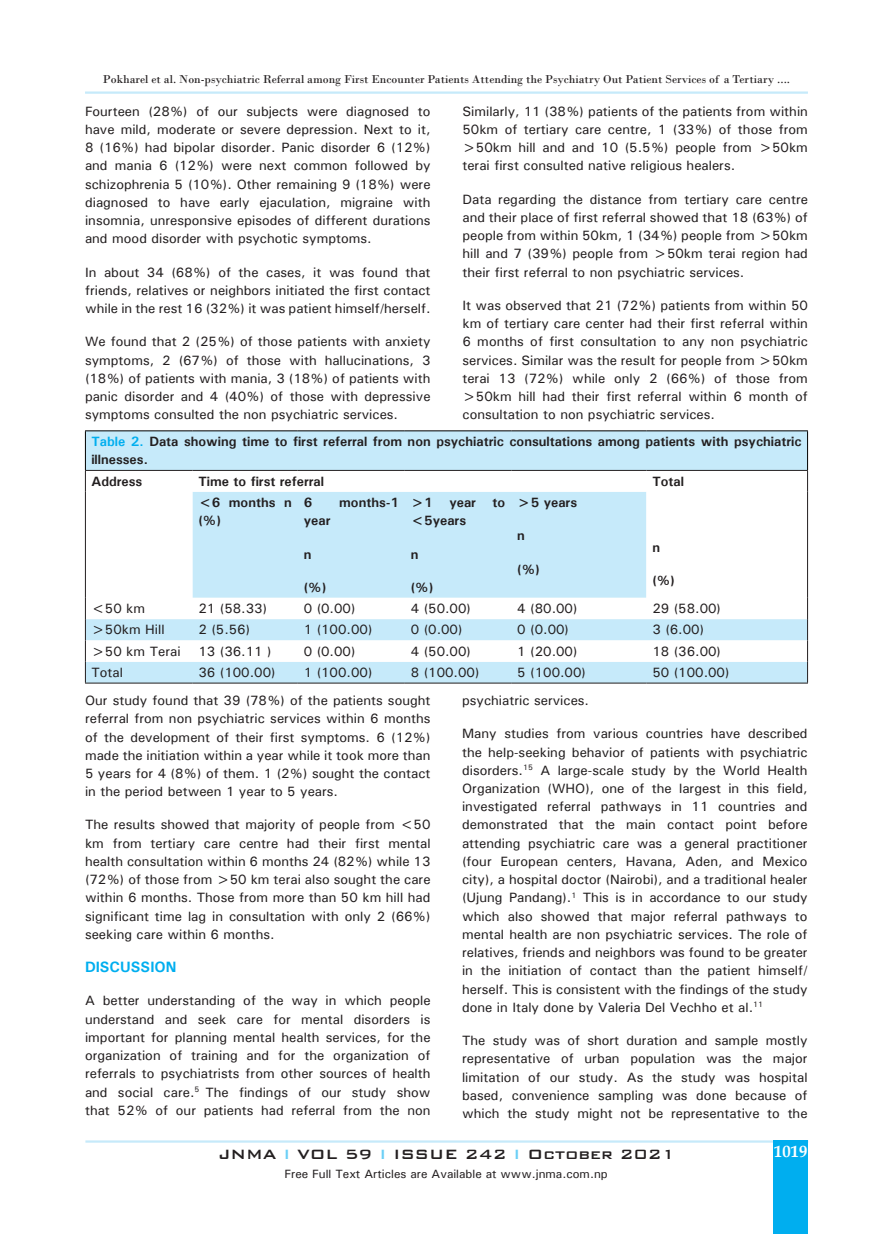
<style>
.page{position:relative;width:893px;height:1234px;background:#fff}
.page>*{position:absolute;margin:0;border:0;box-sizing:border-box;transform-origin:0 0}
.t1{font:500 18px "Bank Gothic BT";color:#231f20}
.t2{font:700 16.5px "Book Antiqua";color:#fff}
.t3{font:700 15px "Univers";color:#00aeef}
.t4{font:500 13.5px/18.1px "Univers";color:#231f20;text-align:justify}
.Heading_2{font:700 13.5px/18.1px "Univers";color:#231f20}
.Introduction{font:12px "Bodoni";color:#231f20}
.t5{font:500 12px "Univers";color:#231f20}
.s1{color:#00aeef}
.s2{color:#6bcff6}
</style>
<div class="page">
<hr style="left:85px;top:1140px;width:723px;height:2px;background:#c6eafa">
<div style="left:774px;top:1139px;width:34px;height:94px;background:#00aeef"></div>
<hr style="left:85px;top:91px;width:723px;height:3px;background:#c6eafa">
<div style="left:86px;top:431px;width:721px;height:251px;background:#c6eafa"></div>
<svg style="left:86px;top:471px;width:721px;height:190px"></svg>
<hr style="left:807px;top:431px;width:1px;height:39px;background:#000">
<hr style="left:85px;top:431px;width:1px;height:39px;background:#000">
<hr style="left:85px;top:430px;width:107px;height:1px;background:#000">
<hr style="left:192px;top:430px;width:106px;height:1px;background:#000">
<hr style="left:298px;top:430px;width:107px;height:1px;background:#000">
<hr style="left:405px;top:430px;width:106px;height:1px;background:#000">
<hr style="left:511px;top:430px;width:135px;height:1px;background:#000">
<hr style="left:646px;top:430px;width:162px;height:1px;background:#000">
<svg style="left:85px;top:471px;width:1px;height:20px"></svg>
<hr style="left:85px;top:491px;width:1px;height:106px;background:#231f20">
<hr style="left:85px;top:470px;width:107px;height:1px;background:#231f20">
<hr style="left:192px;top:470px;width:106px;height:1px;background:#231f20">
<hr style="left:298px;top:470px;width:107px;height:1px;background:#231f20">
<hr style="left:405px;top:470px;width:106px;height:1px;background:#231f20">
<hr style="left:511px;top:470px;width:135px;height:1px;background:#231f20">
<hr style="left:646px;top:470px;width:162px;height:1px;background:#231f20">
<svg style="left:807px;top:470px;width:1px;height:21px"></svg>
<hr style="left:807px;top:491px;width:1px;height:106px;background:#231f20">
<svg style="left:85px;top:597px;width:1px;height:85px"></svg>
<hr style="left:85px;top:682px;width:107px;height:1px;background:#231f20">
<hr style="left:192px;top:682px;width:106px;height:1px;background:#231f20">
<hr style="left:298px;top:682px;width:107px;height:1px;background:#231f20">
<hr style="left:405px;top:682px;width:106px;height:1px;background:#231f20">
<hr style="left:511px;top:682px;width:135px;height:1px;background:#231f20">
<hr style="left:646px;top:682px;width:162px;height:1px;background:#231f20">
<svg style="left:807px;top:597px;width:1px;height:85px"></svg>
<p class="Introduction" style="left:103px;top:72px;width:689px">Pokharel et al. Non-psychiatric Referral among First Encounter Patients Attending the Psychiatry Out Patient Services of a Tertiary ....</p>
<p class="t4" style="left:85px;top:102px;width:347px">Fourteen (28%) of our subjects were diagnosed to have mild, moderate or severe depression. Next to it, 8 (16%) had bipolar disorder. Panic disorder 6 (12%) and mania 6 (12%) were next common followed by schizophrenia 5 (10%). Other remaining 9 (18%) were diagnosed to have early ejaculation, migraine with insomnia, unresponsive episodes of different durations and mood disorder with psychotic symptoms.</p>
<p class="t4" style="left:85px;top:262px;width:347px">In about 34 (68%) of the cases, it was found that friends, relatives or neighbors initiated the first contact while in the rest 16 (32%) it was patient himself/herself.</p>
<p class="t4" style="left:85px;top:332px;width:347px">We found that 2 (25%) of those patients with anxiety symptoms, 2 (67%) of those with hallucinations, 3 (18%) of patients with mania, 3 (18%) of patients with panic disorder and 4 (40%) of those with depressive symptoms consulted the non psychiatric services.</p>
<p class="t4" style="left:462px;top:102px;width:347px">Similarly, 11 (38%) patients of the patients from within 50km of tertiary care centre, 1 (33%) of those from &gt;50km hill and and 10 (5.5%) people from &gt;50km terai first consulted native religious healers.</p>
<p class="t4" style="left:462px;top:189px;width:347px">Data regarding the distance from tertiary care centre and their place of first referral showed that 18 (63%) of people from within 50km, 1 (34%) people from &gt;50km hill and 7 (39%) people from &gt;50km terai region had their first referral to non psychiatric services.</p>
<p class="t4" style="left:462px;top:296px;width:347px">It was observed that 21 (72%) patients from within 50 km of tertiary care center had their first referral within 6 months of first consultation to any non psychiatric services. Similar was the result for people from &gt;50km terai 13 (72%) while only 2 (66%) of those from &gt;50km hill had their first referral within 6 month of consultation to non psychiatric services.</p>
<p class="Heading_2" style="left:91px;top:432px;width:712px"><span class="s1">Table 2.</span> Data showing time to first referral from non psychiatric consultations among patients with psychiatric illnesses.</p>
<p class="Heading_2" style="left:91px;top:471px;width:52px">Address</p>
<p class="Heading_2" style="left:198px;top:471px;width:127px">Time to first referral</p>
<p class="Heading_2" style="left:652px;top:471px;width:33px">Total</p>
<p class="Heading_2" style="left:198px;top:493px;width:95px">&lt;6 months n (%)</p>
<p class="Heading_2" style="left:304px;top:493px;width:10px">6</p>
<p class="Heading_2" style="left:339px;top:493px;width:61px">months-1</p>
<p class="Heading_2" style="left:304px;top:511px;width:28px">year</p>
<p class="Heading_2" style="left:304px;top:544px;width:9px">n</p>
<p class="Heading_2" style="left:304px;top:577px;width:24px">(%)</p>
<p class="Heading_2" style="left:411px;top:493px;width:96px">&gt;1 year to &lt;5years</p>
<p class="Heading_2" style="left:411px;top:544px;width:9px">n</p>
<p class="Heading_2" style="left:411px;top:577px;width:24px">(%)</p>
<p class="Heading_2" style="left:517px;top:493px;width:61px">&gt;5 years</p>
<p class="Heading_2" style="left:517px;top:526px;width:9px">n</p>
<p class="Heading_2" style="left:517px;top:559px;width:24px">(%)</p>
<p class="Heading_2" style="left:652px;top:538px;width:9px">n</p>
<p class="Heading_2" style="left:652px;top:571px;width:24px">(%)</p>
<p class="t4" style="left:91px;top:599px;width:55px">&lt;50 km</p>
<p class="t4" style="left:198px;top:599px;width:70px">21 (58.33)</p>
<p class="t4" style="left:304px;top:599px;width:53px">0 (0.00)</p>
<p class="t4" style="left:411px;top:599px;width:62px">4 (50.00)</p>
<p class="t4" style="left:517px;top:599px;width:62px">4 (80.00)</p>
<p class="t4" style="left:652px;top:599px;width:70px">29 (58.00)</p>
<p class="t4" style="left:91px;top:620px;width:75px">&gt;50km Hill</p>
<p class="t4" style="left:198px;top:620px;width:53px">2 (5.56)</p>
<p class="t4" style="left:304px;top:620px;width:70px">1 (100.00)</p>
<p class="t4" style="left:411px;top:620px;width:53px">0 (0.00)</p>
<p class="t4" style="left:517px;top:620px;width:53px">0 (0.00)</p>
<p class="t4" style="left:652px;top:620px;width:53px">3 (6.00)</p>
<p class="t4" style="left:91px;top:641px;width:91px">&gt;50 km Terai</p>
<p class="t4" style="left:198px;top:641px;width:75px">13 (36.11 )</p>
<p class="t4" style="left:304px;top:641px;width:53px">0 (0.00)</p>
<p class="t4" style="left:411px;top:641px;width:62px">4 (50.00)</p>
<p class="t4" style="left:517px;top:641px;width:62px">1 (20.00)</p>
<p class="t4" style="left:652px;top:641px;width:70px">18 (36.00)</p>
<p class="t4" style="left:91px;top:663px;width:33px">Total</p>
<p class="t4" style="left:198px;top:663px;width:79px">36 (100.00)</p>
<p class="t4" style="left:304px;top:663px;width:70px">1 (100.00)</p>
<p class="t4" style="left:411px;top:663px;width:70px">8 (100.00)</p>
<p class="t4" style="left:517px;top:663px;width:70px">5 (100.00)</p>
<p class="t4" style="left:652px;top:663px;width:79px">50 (100.00)</p>
<p class="t4" style="left:85px;top:690px;width:347px">Our study found that 39 (78%) of the patients sought referral from non psychiatric services within 6 months of the development of their first symptoms. 6 (12%) made the initiation within a year while it took more than 5 years for 4 (8%) of them. 1 (2%) sought the contact in the period between 1 year to 5 years.</p>
<p class="t4" style="left:85px;top:815px;width:347px">The results showed that majority of people from &lt;50 km from tertiary care centre had their first mental health consultation within 6 months 24 (82%) while 13 (72%) of those from &gt;50 km terai also sought the care within 6 months. Those from more than 50 km hill had significant time lag in consultation with only 2 (66%) seeking care within 6 months.</p>
<p class="t3" style="left:85px;top:957px;width:93px">DISCUSSION</p>
<p class="t4" style="left:85px;top:991px;width:347px">A better understanding of the way in which people understand and seek care for mental disorders is important for planning mental health services, for the organization of training and for the organization of referrals to psychiatrists from other sources of health and social care.<sup>5</sup> The findings of our study show that 52% of our patients had referral from the non</p>
<p class="t4" style="left:462px;top:690px;width:129px">psychiatric services.</p>
<p class="t4" style="left:462px;top:724px;width:347px">Many studies from various countries have described the help-seeking behavior of patients with psychiatric disorders.<sup>15</sup> A large-scale study by the World Health Organization (WHO), one of the largest in this field, investigated referral pathways in 11 countries and demonstrated that the main contact point before attending psychiatric care was a general practitioner (four European centers, Havana, Aden, and Mexico city), a hospital doctor (Nairobi), and a traditional healer (Ujung Pandang).<sup>1</sup> This is in accordance to our study which also showed that major referral pathways to mental health are non psychiatric services. The role of relatives, friends and neighbors was found to be greater in the initiation of contact than the patient himself/ herself. This is consistent with the findings of the study done in Italy done by Valeria Del Vechho et al.<sup>11</sup></p>
<p class="t4" style="left:462px;top:1030px;width:347px">The study was of short duration and sample mostly representative of urban population was the major limitation of our study. As the study was hospital based, convenience sampling was done because of which the study might not be representative to the</p>
<h1 class="t1" style="left:218px;top:1143px;width:459px">JNMA <span class="s2">I</span> VOL 59 <span class="s2">I</span> ISSUE 242 <span class="s2">I</span> October 2021</h1>
<p class="t5" style="left:284px;top:1166px;width:325px">Free Full Text Articles are Available at www.jnma.com.np</p>
<p class="t2" style="left:774px;top:1140px;width:34px">1019</p>
</div>
